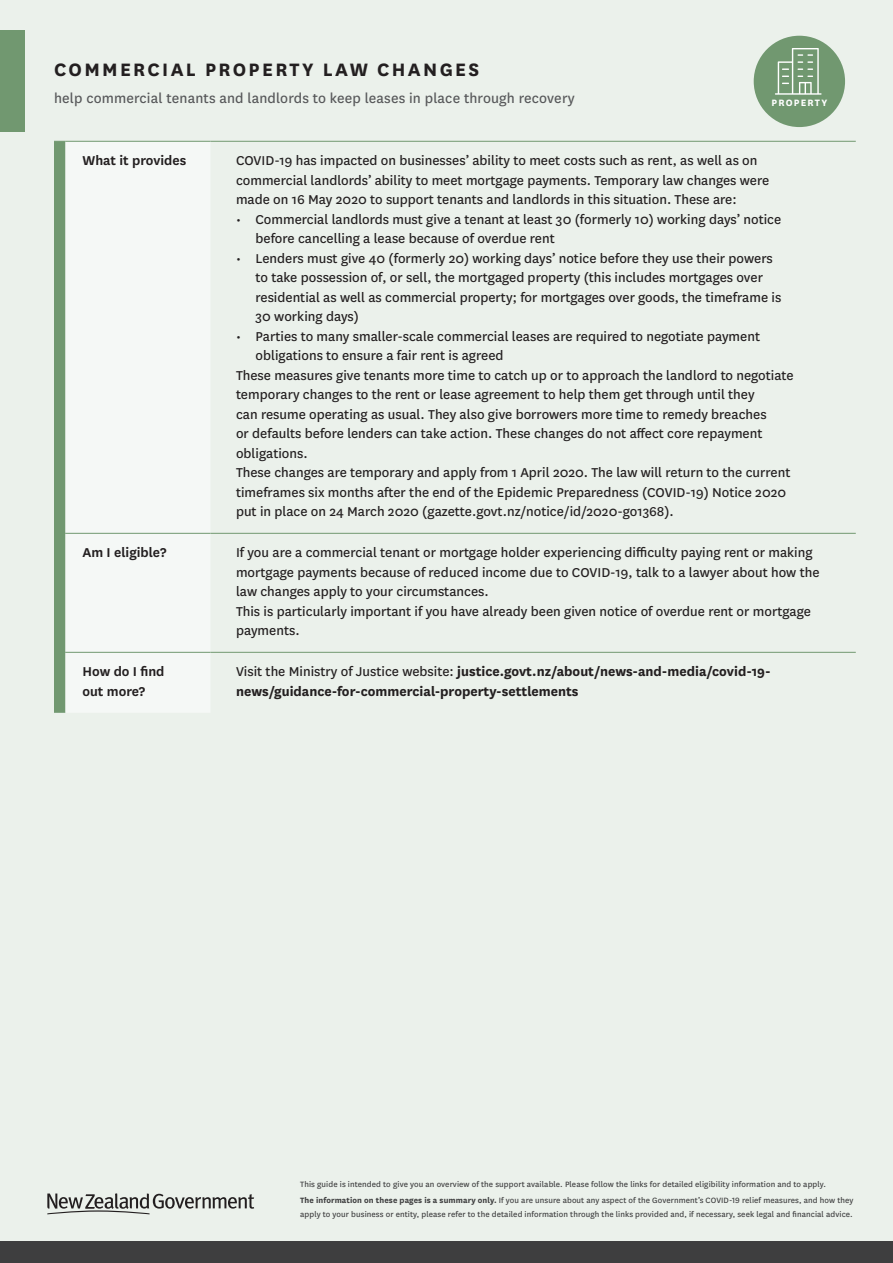
<style>
.page{position:relative;width:893px;height:1263px;background:#ebf1eb}
.page>*{position:absolute;margin:0;border:0;box-sizing:border-box;transform-origin:0 0}
.t1{font:700 21px "National";letter-spacing:.11em;color:#231f20}
.Text{font:15.75px "National";letter-spacing:.01em;color:#57585a}
.t2{font:15px/19.5px "National";color:#231f20}
.t3{font:700 15px/19.5px "National";color:#231f20}
.t4{font:600 15px/19.5px "National";color:#231f20}
.t5{font:700 10.8px "National";letter-spacing:.11em;color:#fff}
.t6{font:9px/13.5px "National";letter-spacing:.01em;color:#3e3e3f}
.s1{font-weight:400}
.s2{font-weight:700}
</style>
<div class="page">
<div style="left:0;top:1241px;width:893px;height:22px;background:#3e3e3f"></div>
<div style="left:65px;top:142px;width:145px;height:571px;background:#f5f8f6"></div>
<hr style="left:65px;top:141px;width:145px;height:1px;background:#719870">
<hr style="left:210px;top:141px;width:646px;height:1px;background:#719870">
<hr style="left:65px;top:533px;width:145px;height:1px;background:#719870">
<hr style="left:210px;top:533px;width:646px;height:1px;background:#719870">
<hr style="left:65px;top:652px;width:145px;height:1px;background:#719870">
<hr style="left:210px;top:652px;width:646px;height:1px;background:#719870">
<div style="left:54px;top:141px;width:11px;height:572px;background:#719870"></div>
<div style="left:0;top:31px;width:24px;height:101px;background:#719870"></div>
<svg style="left:47px;top:1193px;width:207px;height:21px"></svg>
<div style="left:754px;top:36px;width:91px;height:91px;background:#719870;border-radius:50%"></div>
<svg style="left:775px;top:48px;width:47px;height:47px"></svg>
<p class="t1" style="left:54px;top:54px;width:427px">COMMERCIAL PROPERTY LAW CHANGES</p>
<p class="Text" style="left:54px;top:88px;width:522px">help commercial tenants and landlords to keep leases in place through recovery</p>
<p class="t5" style="left:771px;top:95px;width:57px">PROPERTY</p>
<p class="t4" style="left:82px;top:150px;width:105px">What it provides</p>
<p class="t2" style="left:236px;top:150px;width:535px">COVID-19 has impacted on businesses’ ability to meet costs such as rent, as well as on commercial landlords’ ability to meet mortgage payments. Temporary law changes were made on 16 May 2020 to support tenants and landlords in this situation. These are:</p>
<p class="t2" style="left:255px;top:209px;width:527px;text-indent:-20px">• Commercial landlords must give a tenant at least 30 (formerly 10) working days’ notice before cancelling a lease because of overdue rent</p>
<p class="t2" style="left:255px;top:248px;width:527px;text-indent:-20px">• Lenders must give 40 (formerly 20) working days’ notice before they use their powers to take possession of, or sell, the mortgaged property (this includes mortgages over residential as well as commercial property; for mortgages over goods, the timeframe is 30 working days)</p>
<p class="t2" style="left:255px;top:326px;width:506px;text-indent:-20px">• Parties to many smaller-scale commercial leases are required to negotiate payment obligations to ensure a fair rent is agreed</p>
<p class="t2" style="left:236px;top:365px;width:559px">These measures give tenants more time to catch up or to approach the landlord to negotiate temporary changes to the rent or lease agreement to help them get through until they<br>can resume operating as usual. They also give borrowers more time to remedy breaches<br>or defaults before lenders can take action. These changes do not affect core repayment obligations.</p>
<p class="t2" style="left:236px;top:462px;width:556px">These changes are temporary and apply from 1 April 2020. The law will return to the current timeframes six months after the end of the Epidemic Preparedness (COVID-19) Notice 2020 put in place on 24 March 2020 (gazette.govt.nz/notice/id/2020-go1368).</p>
<p class="t4" style="left:82px;top:542px;width:85px">Am I eligible?</p>
<p class="t2" style="left:236px;top:542px;width:585px">If you are a commercial tenant or mortgage holder experiencing difficulty paying rent or making mortgage payments because of reduced income due to COVID-19, talk to a lawyer about how the law changes apply to your circumstances.</p>
<p class="t2" style="left:236px;top:601px;width:576px">This is particularly important if you have already been given notice of overdue rent or mortgage payments.</p>
<p class="t4" style="left:82px;top:661px;width:84px">How do I find out more?</p>
<p class="t3" style="left:236px;top:661px;width:536px"><span class="s1">Visit the Ministry of Justice website:</span> justice.govt.nz/about/news-and-media/covid-19- news/guidance-for-commercial-property-settlements</p>
<p class="t6" style="left:300px;top:1177px;width:527px">This guide is intended to give you an overview of the support available. Please follow the links for detailed eligibility information and to apply.</p>
<p class="t6" style="left:300px;top:1193px;width:555px"><span class="s2">The information on these pages is a summary only.</span> If you are unsure about any aspect of the Government’s COVID-19 relief measures, and how they apply to your business or entity, please refer to the detailed information through the links provided and, if necessary, seek legal and financial advice.</p>
</div>
